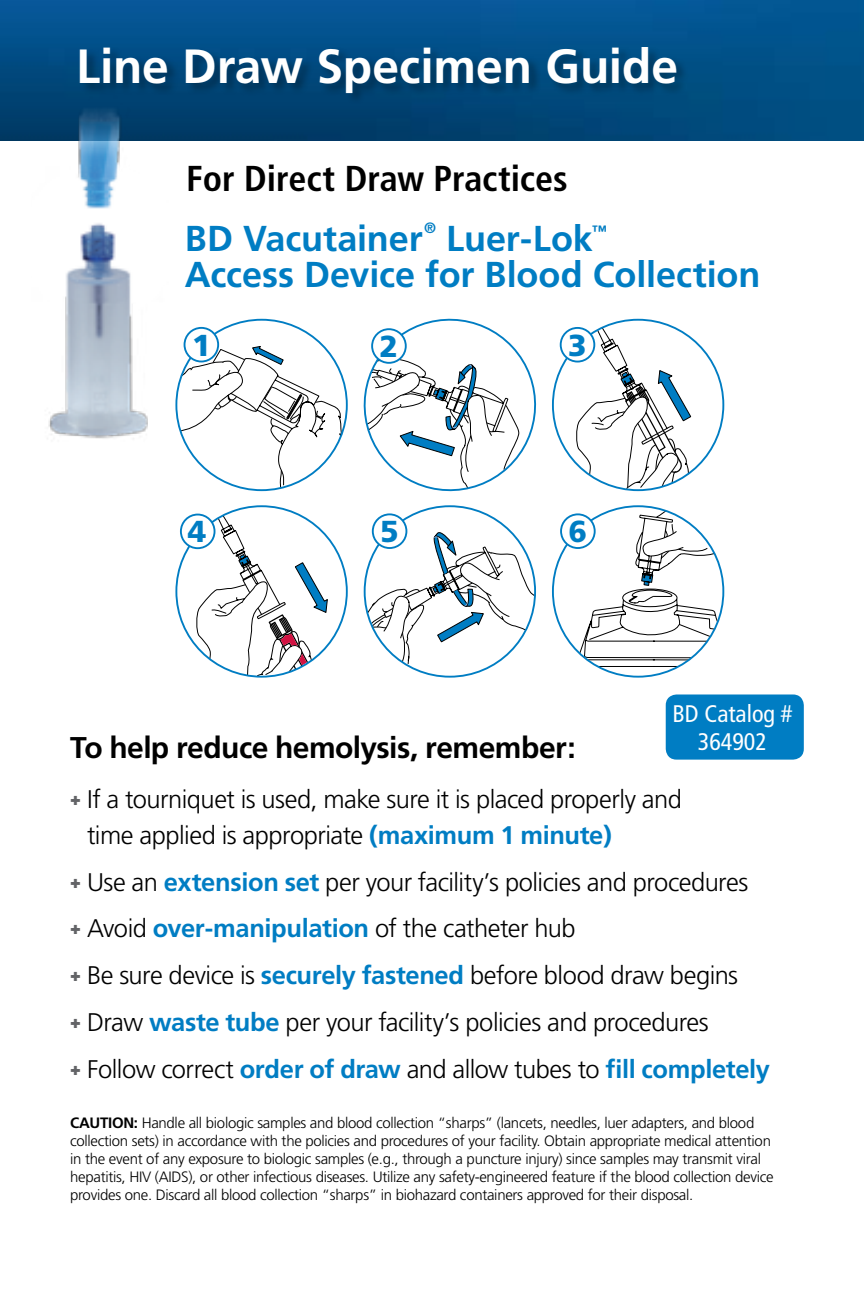
<style>
.page{position:relative;width:864px;height:1296px;background:#fff}
.page>*{position:absolute;margin:0;border:0;box-sizing:border-box;transform-origin:0 0}
.t1{font:700 48px "Frutiger";color:#fff}
.t2{font:700 36px "Frutiger";color:#007dc3}
.t3{font:700 condensed 36px "Frutiger";color:#000}
.t4{font:900 30.3px "Frutiger";color:#007dc3}
.t5{font:700 30px "Frutiger";letter-spacing:-.02em;color:#000}
.t6{font:300 25.5px/46.8px "Frutiger";letter-spacing:-.02em;color:#000}
.t7{font:condensed 24px/28.8px "Frutiger";color:#fff;text-align:center}
.t8{font:300 15px/18px "Frutiger";letter-spacing:-.02em;color:#000}
.t9{font:700 15px "Frutiger";color:#007dc3}
.s1{font-weight:900;font-size:18px;color:#636467}
.s2{font-weight:700;color:#007dc3}
.s3{font-weight:700}
</style>
<div class="page">
<img style="left:0;top:0;width:864px;height:141px">
<div style="left:80px;top:47px;width:609px;height:58px;background:#000;opacity:.3"></div>
<svg style="left:178px;top:345px;width:168px;height:145px"></svg>
<div style="left:185px;top:328px;width:33px;height:34px;background:#fff;border-radius:50%"></div>
<div style="left:184px;top:327px;width:35px;height:35px;border:2px solid #007dc3;border-radius:50%"></div>
<svg style="left:363px;top:319px;width:173px;height:173px"></svg>
<div style="left:372px;top:329px;width:34px;height:34px;background:#fff;border-radius:50%"></div>
<div style="left:371px;top:328px;width:36px;height:36px;border:2px solid #007dc3;border-radius:50%"></div>
<svg style="left:574px;top:319px;width:118px;height:171px"></svg>
<div style="left:561px;top:328px;width:33px;height:34px;background:#fff;border-radius:50%"></div>
<div style="left:560px;top:327px;width:35px;height:36px;border:2px solid #007dc3;border-radius:50%"></div>
<svg style="left:194px;top:507px;width:134px;height:169px"></svg>
<div style="left:181px;top:515px;width:34px;height:33px;background:#fff;border-radius:50%"></div>
<div style="left:180px;top:514px;width:35px;height:35px;border:2px solid #007dc3;border-radius:50%"></div>
<svg style="left:365px;top:506px;width:170px;height:171px"></svg>
<svg style="left:366px;top:514px;width:169px;height:152px"></svg>
<div style="left:373px;top:514px;width:33px;height:34px;background:#fff;border-radius:50%"></div>
<div style="left:372px;top:513px;width:35px;height:36px;border:2px solid #007dc3;border-radius:50%"></div>
<svg style="left:577px;top:507px;width:144px;height:168px"></svg>
<div style="left:561px;top:514px;width:34px;height:34px;background:#fff;border-radius:50%"></div>
<div style="left:560px;top:513px;width:36px;height:36px;border:2px solid #007dc3;border-radius:50%"></div>
<img style="left:32px;top:82px;width:136px;height:357px">
<div style="left:666px;top:694px;width:138px;height:66px;background:#007dc3;border-radius:11px"></div>
<h1 class="t1" style="left:76px;top:38px;width:604px">Line Draw Specimen Guide</h1>
<h2 class="t3" style="left:186px;top:157px;width:383px">For Direct Draw Practices</h2>
<h2 class="t2" style="left:185px;top:217px;width:239px">BD Vacutainer</h2>
<p class="t9" style="left:424px;top:218px;width:13px">®</p>
<h2 class="t2" style="left:446px;top:217px;width:148px">Luer-Lok</h2>
<p class="t9" style="left:592px;top:221px;width:16px">™</p>
<h2 class="t2" style="left:185px;top:253px;width:577px">Access Device for Blood Collection</h2>
<h3 class="t4" style="left:192px;top:327px;width:20px">1</h3>
<h3 class="t4" style="left:380px;top:328px;width:20px">2</h3>
<h3 class="t4" style="left:568px;top:327px;width:20px">3</h3>
<h3 class="t4" style="left:188px;top:513px;width:20px">4</h3>
<h3 class="t4" style="left:380px;top:513px;width:20px">5</h3>
<h3 class="t4" style="left:569px;top:513px;width:20px">6</h3>
<h3 class="t7" style="left:673px;top:699px;width:121px">BD Catalog #<br>364902</h3>
<h3 class="t5" style="left:70px;top:730px;width:507px">To help reduce hemolysis, remember:</h3>
<h3 class="t6" style="left:87px;top:781px;width:596px;line-height:36px;text-indent:-17px"><span class="s1">+</span> If a tourniquet is used, make sure it is placed properly and time applied is appropriate <span class="s2">(maximum 1 minute)</span></h3>
<p class="t6" style="left:70px;top:859px;width:701px"><span class="s1">+</span> Use an <span class="s2">extension set</span> per your facility’s policies and procedures<br><span class="s1">+</span> Avoid <span class="s2">over-manipulation</span> of the catheter hub<br><span class="s1">+</span> Be sure device is <span class="s2">securely fastened</span> before blood draw begins<br><span class="s1">+</span> Draw <span class="s2">waste tube</span> per your facility’s policies and procedures<br><span class="s1">+</span> Follow correct <span class="s2">order of draw</span> and allow tubes to <span class="s2">fill completely</span></p>
<p class="t8" style="left:70px;top:1114px;width:705px"><span class="s3">CAUTION:</span> Handle all biologic samples and blood collection “sharps” (lancets, needles, luer adapters, and blood collection sets) in accordance with the policies and procedures of your facility. Obtain appropriate medical attention in the event of any exposure to biologic samples (e.g., through a puncture injury) since samples may transmit viral hepatitis, HIV (AIDS), or other infectious diseases. Utilize any safety-engineered feature if the blood collection device provides one. Discard all blood collection “sharps” in biohazard containers approved for their disposal.</p>
</div>
